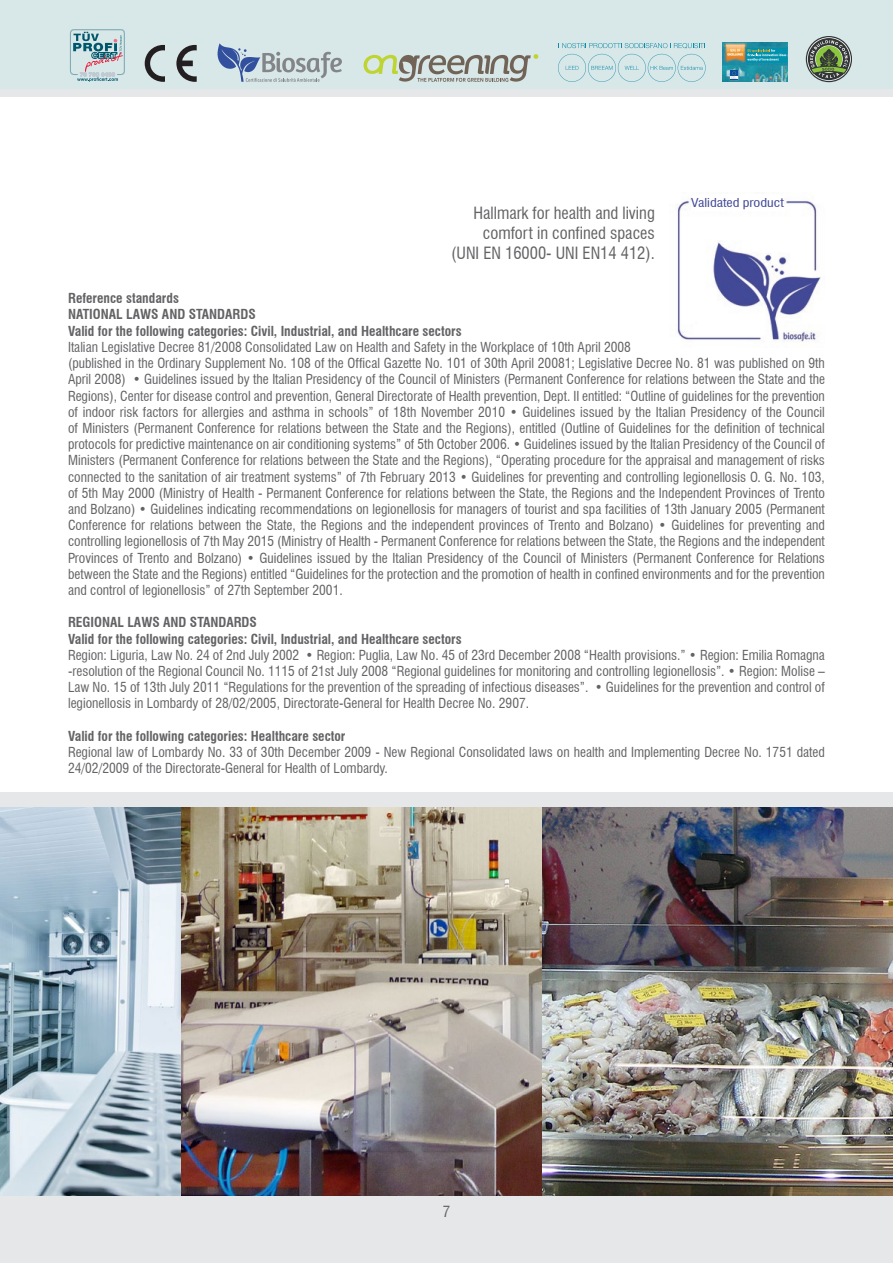
<style>
.page{position:relative;width:893px;height:1263px;background:#fff}
.page>*{position:absolute;margin:0;border:0;box-sizing:border-box;transform-origin:0 0}
.t1{font:condensed 16.5px "Swiss 721 BT";color:#636366}
.t2{font:condensed 15px "Swiss 721 BT";color:#636366}
.t3{font:condensed 13.5px/16.2px "Swiss 721 BT";color:#636366;text-align:justify}
.t4{font:700 condensed 13.5px "Swiss 721 BT";color:#636366}
.t5{font:condensed 12px "Swiss 721 BT";color:#424996;scale:1.18 1}
</style>
<div class="page">
<img style="left:677px;top:199px;width:144px;height:148px">
<div style="left:0;top:792px;width:893px;height:471px;background:#e6e7e9"></div>
<img style="left:0;top:808px;width:893px;height:388px">
<div style="left:0;top:0;width:893px;height:89px;background:#d8e7e8"></div>
<div style="left:0;top:89px;width:893px;height:8px;background:#e6e7e9"></div>
<svg style="left:218px;top:43px;width:124px;height:39px"></svg>
<svg style="left:70px;top:29px;width:55px;height:53px"></svg>
<svg style="left:145px;top:45px;width:20px;height:37px"></svg>
<svg style="left:176px;top:45px;width:21px;height:37px"></svg>
<svg style="left:558px;top:54px;width:148px;height:28px"></svg>
<svg style="left:562px;top:43px;width:143px;height:5px"></svg>
<img style="left:722px;top:43px;width:66px;height:39px">
<div style="left:746px;top:48px;width:41px;height:15px;background:#0091ac"></div>
<svg style="left:728px;top:49px;width:58px;height:12px"></svg>
<svg style="left:730px;top:71px;width:8px;height:9px"></svg>
<svg style="left:363px;top:54px;width:175px;height:28px"></svg>
<svg style="left:807px;top:37px;width:44px;height:44px;background:#77876d"></svg>
<div style="left:691px;top:194px;width:93px;height:16px;background:#fff"></div>
<p class="t1" style="left:474px;top:204px;width:183px">Hallmark for health and living</p>
<p class="t1" style="left:483px;top:223px;width:174px">comfort in confined spaces</p>
<p class="t1" style="left:451px;top:243px;width:205px">(UNI EN 16000- UNI EN14 412).</p>
<p class="t5" style="left:691px;top:195px;width:80px">Validated product</p>
<p class="t4" style="left:68px;top:290px;width:112px">Reference standards</p>
<p class="t4" style="left:68px;top:306px;width:189px">NATIONAL LAWS AND STANDARDS</p>
<p class="t4" style="left:68px;top:323px;width:395px">Valid for the following categories: Civil, Industrial, and Healthcare sectors</p>
<p class="t3" style="left:68px;top:339px;width:564px">Italian Legislative Decree 81/2008 Consolidated Law on Health and Safety in the Workplace of 10th April 2008</p>
<p class="t3" style="left:68px;top:355px;width:758px">(published in the Ordinary Supplement No. 108 of the Offical Gazette No. 101 of 30th April 20081; Legislative Decree No. 81 was published on 9th April 2008) • Guidelines issued by the Italian Presidency of the Council of Ministers (Permanent Conference for relations between the State and the Regions), Center for disease control and prevention, General Directorate of Health prevention, Dept. II entitled: “Outline of guidelines for the prevention of indoor risk factors for allergies and asthma in schools” of 18th November 2010 • Guidelines issued by the Italian Presidency of the Council of Ministers (Permanent Conference for relations between the State and the Regions), entitled (Outline of Guidelines for the definition of technical protocols for predictive maintenance on air conditioning systems” of 5th October 2006. • Guidelines issued by the Italian Presidency of the Council of Ministers (Permanent Conference for relations between the State and the Regions), “Operating procedure for the appraisal and management of risks connected to the sanitation of air treatment systems” of 7th February 2013 • Guidelines for preventing and controlling legionellosis O. G. No. 103, of 5th May 2000 (Ministry of Health - Permanent Conference for relations between the State, the Regions and the Independent Provinces of Trento and Bolzano) • Guidelines indicating recommendations on legionellosis for managers of tourist and spa facilities of 13th January 2005 (Permanent Conference for relations between the State, the Regions and the independent provinces of Trento and Bolzano) • Guidelines for preventing and controlling legionellosis of 7th May 2015 (Ministry of Health - Permanent Conference for relations between the State, the Regions and the independent Provinces of Trento and Bolzano) • Guidelines issued by the Italian Presidency of the Council of Ministers (Permanent Conference for Relations between the State and the Regions) entitled “Guidelines for the protection and the promotion of health in confined environments and for the prevention and control of legionellosis” of 27th September 2001.</p>
<p class="t4" style="left:68px;top:614px;width:190px">REGIONAL LAWS AND STANDARDS</p>
<p class="t4" style="left:68px;top:630px;width:395px">Valid for the following categories: Civil, Industrial, and Healthcare sectors</p>
<p class="t3" style="left:68px;top:647px;width:758px">Region: Liguria, Law No. 24 of 2nd July 2002 • Region: Puglia, Law No. 45 of 23rd December 2008 “Health provisions.” • Region: Emilia Romagna -resolution of the Regional Council No. 1115 of 21st July 2008 “Regional guidelines for monitoring and controlling legionellosis”. • Region: Molise – Law No. 15 of 13th July 2011 “Regulations for the prevention of the spreading of infectious diseases”. • Guidelines for the prevention and control of legionellosis in Lombardy of 28/02/2005, Directorate-General for Health Decree No. 2907.</p>
<p class="t4" style="left:68px;top:728px;width:279px">Valid for the following categories: Healthcare sector</p>
<p class="t3" style="left:68px;top:744px;width:758px">Regional law of Lombardy No. 33 of 30th December 2009 - New Regional Consolidated laws on health and Implementing Decree No. 1751 dated<br>24/02/2009 of the Directorate-General for Health of Lombardy.</p>
<p class="t2" style="left:443px;top:1202px;width:9px">7</p>
</div>
